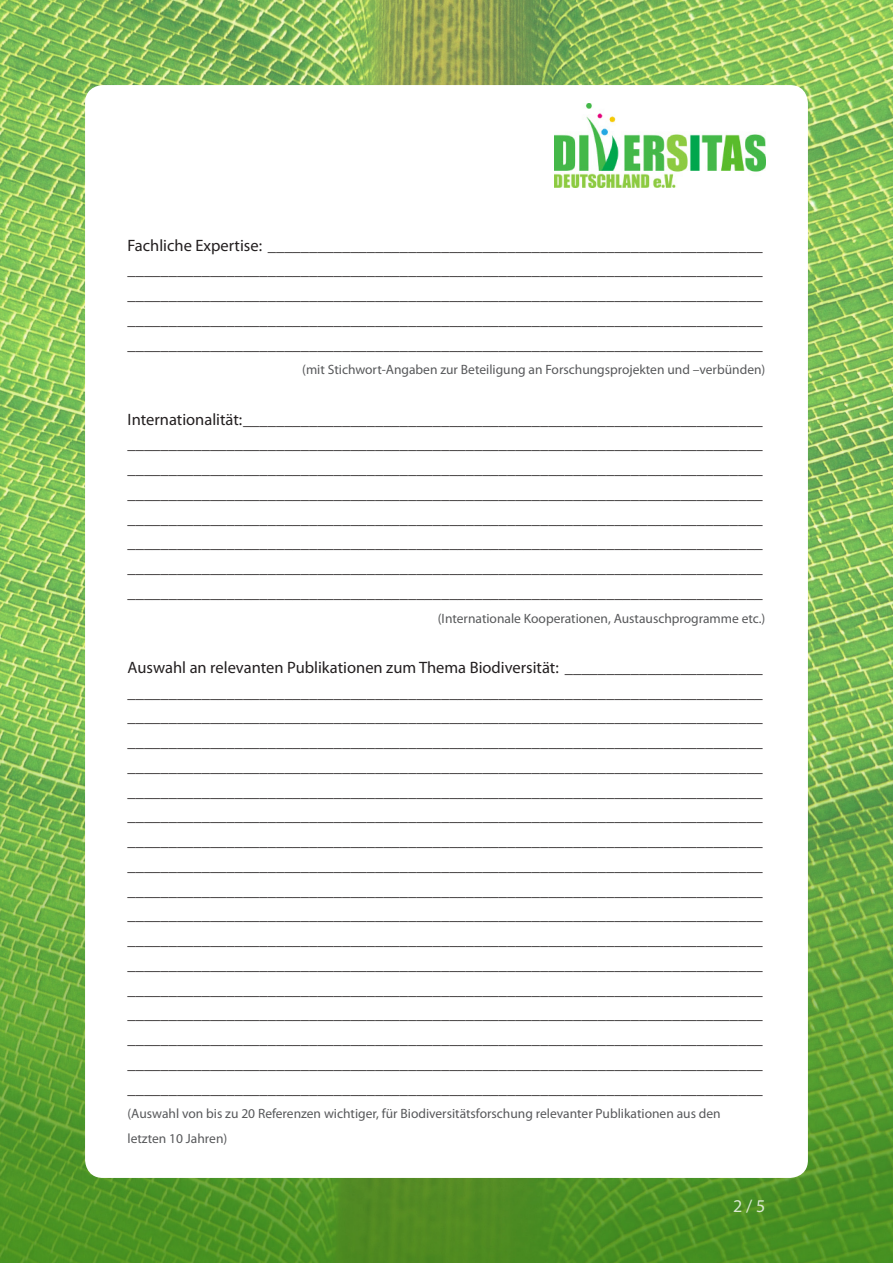
<style>
.page{position:relative;width:893px;height:1263px;background:#fff}
.page>*{position:absolute;margin:0;border:0;box-sizing:border-box;transform-origin:0 0}
.t1{font:18px "Myriad Pro";color:#fff}
.fließtext{font:16.5px/24.8px "Myriad Pro";color:#231f20;text-align:justify}
.fließtext-2{font:13.5px/24.8px "Myriad Pro";color:#57585a}
</style>
<div class="page">
<img style="left:0;top:0;width:893px;height:1263px">
<div style="left:85px;top:85px;width:723px;height:1093px;background:#fff;border-radius:18px"></div>
<img style="left:554px;top:103px;width:211px;height:84px">
<p class="fließtext" style="left:128px;top:232px;width:637px">Fachliche Expertise: ____________________________________________________________ _____________________________________________________________________________ _____________________________________________________________________________ _____________________________________________________________________________ _____________________________________________________________________________</p>
<p class="fließtext-2" style="left:302px;top:357px;width:465px">(mit Stichwort-Angaben zur Beteiligung an Forschungsprojekten und –verbünden)</p>
<p class="fließtext" style="left:128px;top:406px;width:637px">Internationalität:_______________________________________________________________ _____________________________________________________________________________ _____________________________________________________________________________ _____________________________________________________________________________ _____________________________________________________________________________ _____________________________________________________________________________ _____________________________________________________________________________ _____________________________________________________________________________</p>
<p class="fließtext-2" style="left:438px;top:605px;width:329px">(Internationale Kooperationen, Austauschprogramme etc.)</p>
<p class="fließtext" style="left:128px;top:655px;width:637px">Auswahl an relevanten Publikationen zum Thema Biodiversität: ________________________ _____________________________________________________________________________ _____________________________________________________________________________ _____________________________________________________________________________ _____________________________________________________________________________ _____________________________________________________________________________ _____________________________________________________________________________ _____________________________________________________________________________ _____________________________________________________________________________ _____________________________________________________________________________ _____________________________________________________________________________ _____________________________________________________________________________ _____________________________________________________________________________ _____________________________________________________________________________ _____________________________________________________________________________ _____________________________________________________________________________ _____________________________________________________________________________ _____________________________________________________________________________</p>
<p class="fließtext-2" style="left:128px;top:1101px;width:595px">(Auswahl von bis zu 20 Referenzen wichtiger, für Biodiversitätsforschung relevanter Publikationen aus den letzten 10 Jahren)</p>
<p class="t1" style="left:733px;top:1194px;width:34px">2 / 5</p>
</div>
